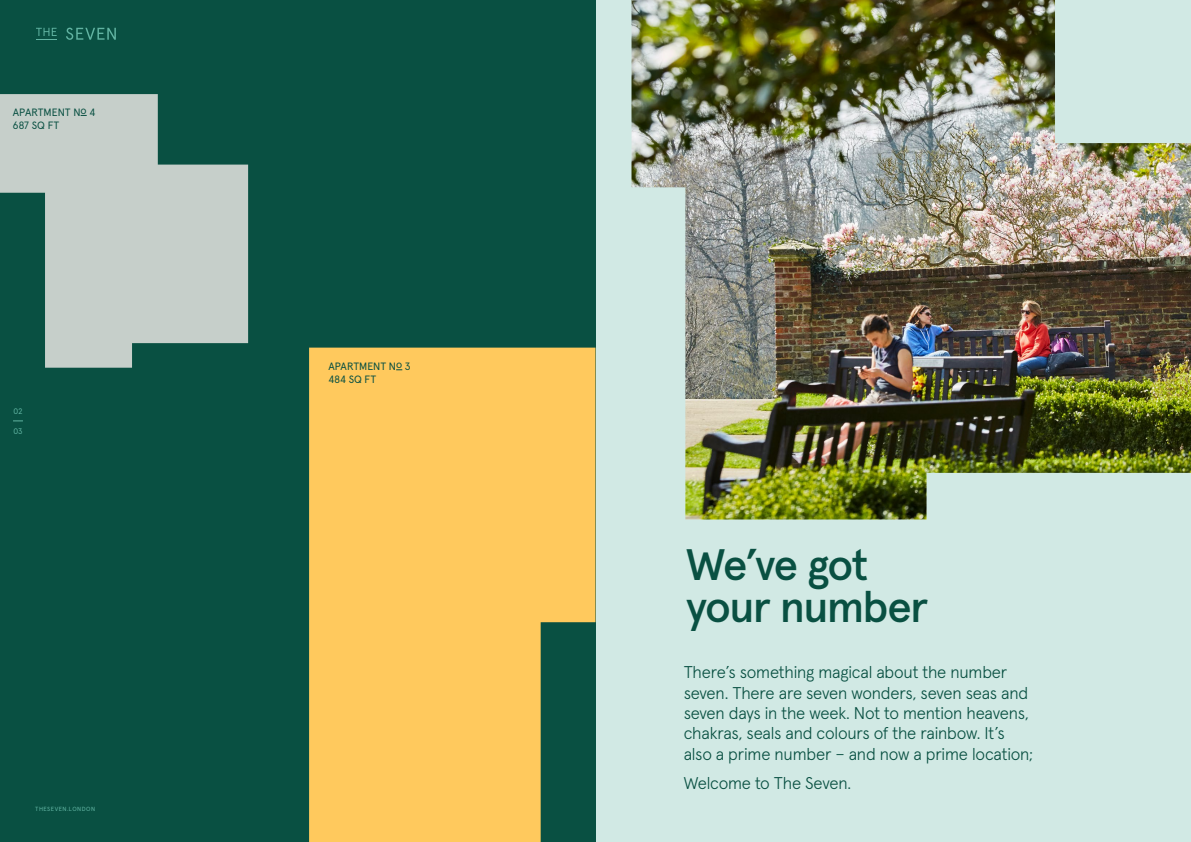
<style>
.page{position:relative;width:1191px;height:842px;background:#fff}
.page>*{position:absolute;margin:0;border:0;box-sizing:border-box;transform-origin:0 0}
.t1{font:500 44px/42px "Apercu Pro";letter-spacing:-.035em;color:#095042}
.t2{font:300 17px/20.4px "Apercu Pro";letter-spacing:-.015em;color:#095042}
.t3{font:10.6px/12.7px "Apercu Pro";color:#095042}
.t4{font:8px "Apercu Pro";color:#61b4a2}
.t5{font:6px "Apercu Pro";letter-spacing:.08em;color:#61b4a2}
</style>
<div class="page">
<div style="left:596px;top:0;width:595px;height:842px;background:#d1e9e4"></div>
<div style="left:0;top:0;width:595px;height:842px;background:#095042"></div>
<img style="left:631px;top:0;width:560px;height:519px">
<svg style="left:66px;top:28px;width:50px;height:12px"></svg>
<svg style="left:36px;top:28px;width:21px;height:12px"></svg>
<svg style="left:0;top:94px;width:248px;height:274px;fill:#c6cfca"></svg>
<svg style="left:309px;top:348px;width:286px;height:494px;background:#eabe5a"></svg>
<p class="t3" style="left:13px;top:105px;width:84px">APARTMENT No 4<br>687 SQ FT</p>
<p class="t4" style="left:14px;top:405px;width:10px">02</p>
<p class="t4" style="left:13px;top:425px;width:11px">03</p>
<p class="t5" style="left:35px;top:804px;width:61px">THESEVEN.LONDON</p>
<p class="t3" style="left:328px;top:359px;width:84px">APARTMENT No 3<br>484 SQ FT</p>
<h1 class="t1" style="left:686px;top:541px;width:243px">We’ve got your number</h1>
<p class="t2" style="left:683px;top:661px;width:351px">There’s something magical about the number seven. There are seven wonders, seven seas and seven days in the week. Not to mention heavens, chakras, seals and colours of the rainbow. It’s also a prime number – and now a prime location;</p>
<p class="t2" style="left:683px;top:771px;width:169px">Welcome to The Seven.</p>
</div>
